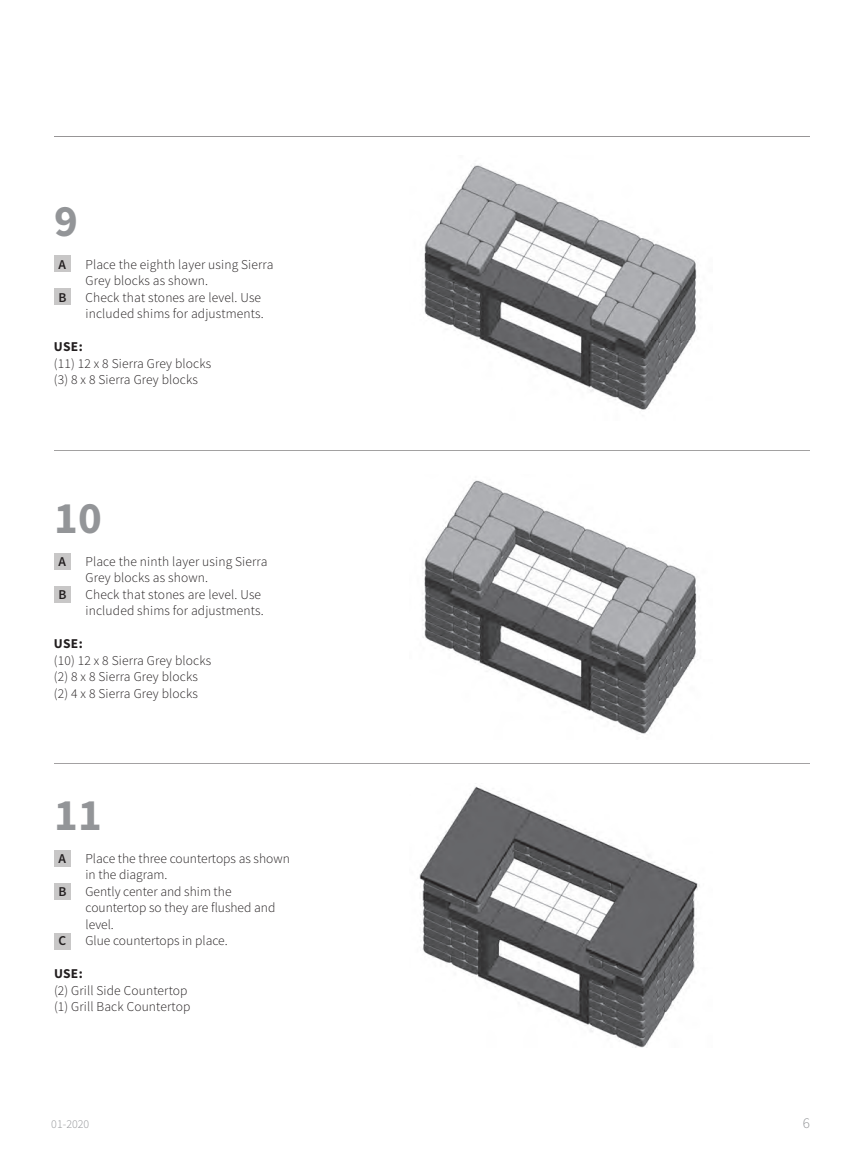
<style>
.page{position:relative;width:864px;height:1175px;background:#fff}
.page>*{position:absolute;margin:0;border:0;box-sizing:border-box;transform-origin:0 0}
.Instructional_Text{font:700 45px "Source Sans Pro";color:#939598}
.t1{font:300 15px "Source Sans Pro";color:#939598}
.Instructional_Text-2{font:300 13.5px/16.5px "Source Sans Pro";letter-spacing:.01em;color:#231f20}
.t2{font:600 13.5px "Source Sans Pro";color:#231f20}
.t3{font:300 12px "Source Sans Pro";color:#939598}
.s1{font-weight:700}
</style>
<div class="page">
<hr style="left:54px;top:450px;width:756px;height:1px;background:#231f20">
<hr style="left:54px;top:763px;width:756px;height:1px;background:#231f20">
<hr style="left:54px;top:136px;width:756px;height:1px;background:#231f20">
<img style="left:422px;top:480px;width:275px;height:254px">
<div style="left:54px;top:586px;width:16px;height:16px;background:#c8c7c7"></div>
<div style="left:54px;top:553px;width:16px;height:16px;background:#c8c7c7"></div>
<div style="left:54px;top:883px;width:16px;height:16px;background:#c8c7c7"></div>
<img style="left:419px;top:786px;width:281px;height:261px">
<div style="left:54px;top:850px;width:16px;height:16px;background:#c8c7c7"></div>
<div style="left:54px;top:932px;width:16px;height:17px;background:#c8c7c7"></div>
<img style="left:422px;top:165px;width:275px;height:245px">
<div style="left:54px;top:289px;width:16px;height:16px;background:#c8c7c7"></div>
<div style="left:54px;top:256px;width:16px;height:16px;background:#c8c7c7"></div>
<p class="Instructional_Text" style="left:54px;top:192px;width:25px">9</p>
<p class="t2" style="left:59px;top:255px;width:9px">A</p>
<p class="Instructional_Text-2" style="left:86px;top:256px;width:189px">Place the eighth layer using Sierra<br>Grey blocks as shown.</p>
<p class="t2" style="left:59px;top:288px;width:10px">B</p>
<p class="Instructional_Text-2" style="left:86px;top:289px;width:180px">Check that stones are level. Use included shims for adjustments.</p>
<p class="Instructional_Text-2" style="left:54px;top:338px;width:159px"><span class="s1">USE:<br></span>(11) 12 x 8 Sierra Grey blocks</p>
<p class="Instructional_Text-2" style="left:54px;top:371px;width:146px">(3) 8 x 8 Sierra Grey blocks</p>
<p class="Instructional_Text" style="left:54px;top:489px;width:49px">10</p>
<p class="t2" style="left:59px;top:552px;width:9px">A</p>
<p class="Instructional_Text-2" style="left:86px;top:553px;width:183px">Place the ninth layer using Sierra<br>Grey blocks as shown.</p>
<p class="t2" style="left:59px;top:585px;width:10px">B</p>
<p class="Instructional_Text-2" style="left:86px;top:586px;width:180px">Check that stones are level. Use included shims for adjustments.</p>
<p class="Instructional_Text-2" style="left:54px;top:635px;width:159px"><span class="s1">USE:<br></span>(10) 12 x 8 Sierra Grey blocks</p>
<p class="Instructional_Text-2" style="left:54px;top:668px;width:146px">(2) 8 x 8 Sierra Grey blocks (2) 4 x 8 Sierra Grey blocks</p>
<p class="Instructional_Text" style="left:54px;top:786px;width:49px">11</p>
<p class="t2" style="left:59px;top:849px;width:9px">A</p>
<p class="Instructional_Text-2" style="left:86px;top:850px;width:206px">Place the three countertops as shown in the diagram.</p>
<p class="t2" style="left:59px;top:882px;width:10px">B</p>
<p class="Instructional_Text-2" style="left:86px;top:883px;width:191px">Gently center and shim the countertop so they are flushed and level.</p>
<p class="t2" style="left:59px;top:932px;width:9px">C</p>
<p class="Instructional_Text-2" style="left:86px;top:932px;width:144px">Glue countertops in place.</p>
<p class="Instructional_Text-2" style="left:54px;top:965px;width:135px"><span class="s1">USE:<br></span>(2) Grill Side Countertop</p>
<p class="Instructional_Text-2" style="left:54px;top:998px;width:138px">(1) Grill Back Countertop</p>
<p class="t3" style="left:51px;top:1116px;width:40px">01-2020</p>
<p class="t1" style="left:803px;top:1113px;width:9px">6</p>
</div>
